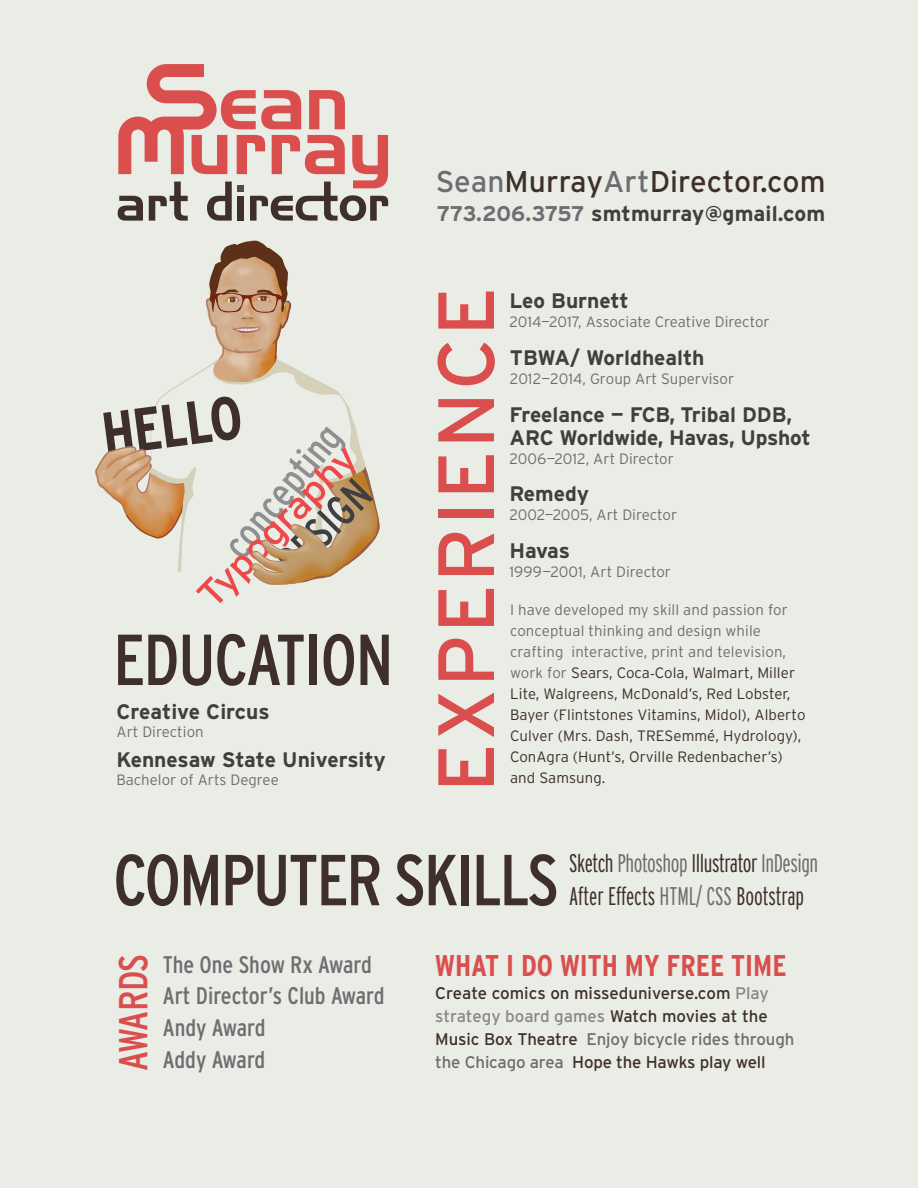
<style>
.page{position:relative;width:918px;height:1188px;background:#eaece6}
.page>*{position:absolute;margin:0;border:0;box-sizing:border-box;transform-origin:0 0}
.t1{font:79.5px "Interstate";letter-spacing:.025em;color:#da4f4e}
.t2{font:condensed 72px "Interstate";letter-spacing:-.03em;color:#3e2f2b}
.t3{font:condensed 40.5px "Interstate";letter-spacing:-.025em;color:#da4f4e}
.t4{font:30px "Interstate";letter-spacing:.005em;color:#3e2f2b}
.t5{font:700 condensed 30px "Interstate";color:#da4f4e}
.t6{font:300 extra-condensed 25.5px/33px "Interstate";letter-spacing:-.02em;color:#3e2f2b}
.t7{font:condensed 24px/31.7px "Interstate";color:#6d6e71}
.t8{font:700 21.3px "Interstate";letter-spacing:.005em;color:#3f3f40}
.t9{font:700 21px/23.4px "Interstate";letter-spacing:-.01em;color:#3f3f40}
.t10{font:16.8px/23px "Interstate";letter-spacing:-.005em;color:#3e2f2b}
.t11{font:300 15px/21px "Interstate";letter-spacing:.005em;color:#3e2f2b}
.t12{font:300 15px "Interstate";color:#6d6e71}
.s1{color:#6d6e71}
.s2{color:#6d6d6d}
.s3{color:#85878a}
</style>
<div class="page">
<svg style="left:95px;top:241px;width:285px;height:362px"></svg>
<svg style="left:118px;top:64px;width:270px;height:157px"></svg>
<h2 class="t2" style="left:113px;top:620px;width:282px">EDUCATION</h2>
<h3 class="t9" style="left:117px;top:700px;width:155px">Creative Circus</h3>
<p class="t12" style="left:117px;top:723px;width:89px">Art Direction</p>
<h3 class="t9" style="left:117px;top:748px;width:271px">Kennesaw State University</h3>
<p class="t12" style="left:117px;top:771px;width:164px">Bachelor of Arts Degree</p>
<h3 class="t4" style="left:436px;top:165px;width:391px"><span class="s1">Sean</span>Murray<span class="s1">Art</span>Director.com</h3>
<h3 class="t8" style="left:437px;top:201px;width:390px"><span class="s1">773.206.3757</span> smtmurray@gmail.com</h3>
<h1 class="t1" style="left:421px;top:792px;width:507px;rotate:-90deg">EXPERIENCE</h1>
<h3 class="t9" style="left:510px;top:289px;width:121px">Leo Burnett</h3>
<p class="t12" style="left:510px;top:313px;width:262px">2014—2017, Associate Creative Director</p>
<h3 class="t9" style="left:510px;top:346px;width:196px">TBWA/ Worldhealth</h3>
<p class="t12" style="left:510px;top:370px;width:226px">2012—2014, Group Art Supervisor</p>
<h3 class="t9" style="left:510px;top:403px;width:303px">Freelance — FCB, Tribal DDB,<br>ARC Worldwide, Havas, Upshot</h3>
<p class="t12" style="left:510px;top:450px;width:166px">2006—2012, Art Director</p>
<h3 class="t9" style="left:510px;top:482px;width:81px">Remedy</h3>
<p class="t12" style="left:510px;top:507px;width:169px">2002—2005, Art Director</p>
<h3 class="t9" style="left:510px;top:539px;width:62px">Havas</h3>
<p class="t12" style="left:510px;top:563px;width:163px">1999—2001, Art Director</p>
<p class="t11" style="left:510px;top:599px;width:297px"><span class="s1">I have developed my skill and passion for conceptual thinking and design while crafting interactive, print and television, work for</span> Sears, Coca-Cola, Walmart, Miller Lite, Walgreens, McDonald’s, Red Lobster, Bayer (Flintstones Vitamins, Midol), Alberto Culver (Mrs. Dash, TRESemmé, Hydrology), ConAgra (Hunt’s, Orville Redenbacher’s) and Samsung.</p>
<h2 class="t2" style="left:113px;top:840px;width:448px">COMPUTER SKILLS</h2>
<h3 class="t6" style="left:569px;top:846px;width:251px">Sketch <span class="s2">Photoshop</span> Illustrator <span class="s2">InDesign<br></span>After Effects <span class="s2">HTML/ CSS</span> Bootstrap</h3>
<h3 class="t3" style="left:111px;top:1071px;width:118px;rotate:-90deg">AWARDS</h3>
<h3 class="t7" style="left:163px;top:948px;width:223px">The One Show Rx Award<br>Art Director’s Club Award<br>Andy Award<br>Addy Award</h3>
<h3 class="t5" style="left:435px;top:949px;width:353px">WHAT I DO WITH MY FREE TIME</h3>
<p class="t10" style="left:435px;top:981px;width:361px">Create comics on misseduniverse.com <span class="s3">Play strategy board games</span> Watch movies at the Music Box Theatre <span class="s2">Enjoy bicycle rides through the Chicago area</span> Hope the Hawks play well</p>
</div>
